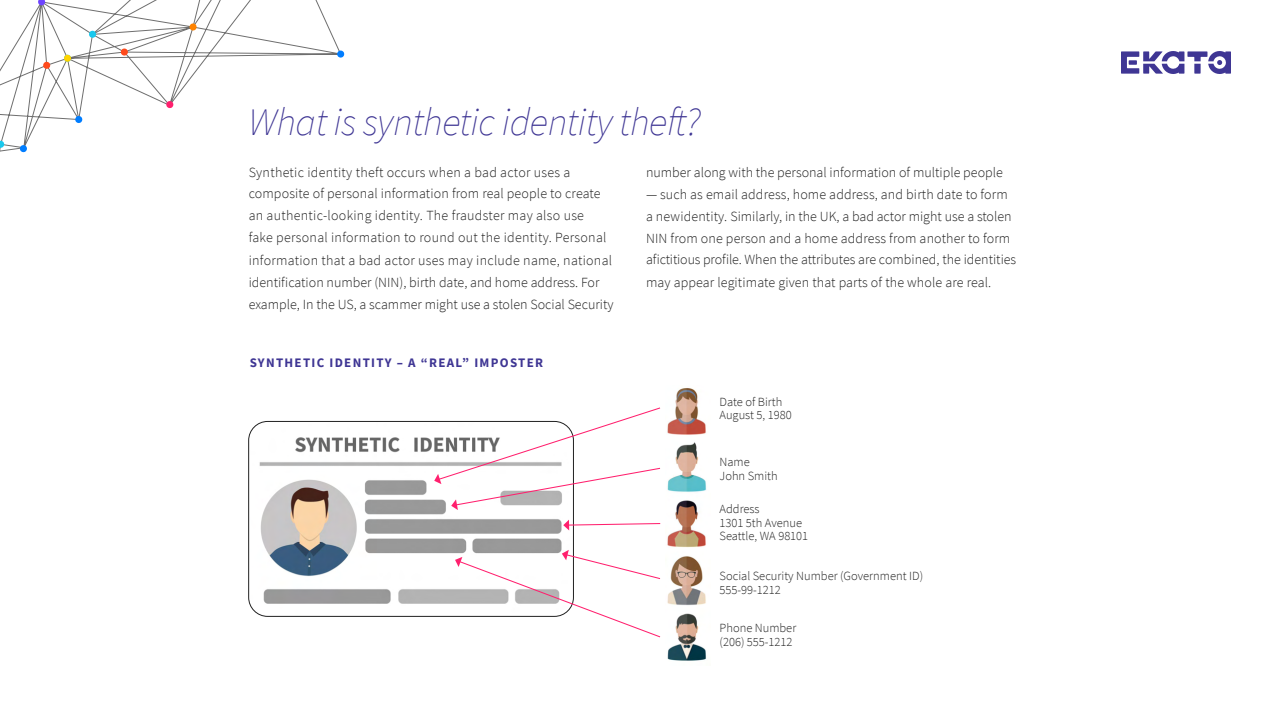
<style>
.page{position:relative;width:1280px;height:720px;background:#fff}
.page>*{position:absolute;margin:0;border:0;box-sizing:border-box;transform-origin:0 0}
.t1{font:italic 200 39px "Source Sans Pro";letter-spacing:-.01em;color:#3f3694}
.Body_copy{font:300 14px/22px "Source Sans Pro";letter-spacing:.01em;color:#212121}
.t2{font:700 13px "Source Sans Pro";letter-spacing:.1em;color:#3f3694}
.Body_copy-2{font:300 12.5px/13.5px "Source Sans Pro";color:#212121}
</style>
<div class="page">
<img style="left:249px;top:421px;width:321px;height:195px">
<svg style="left:434px;top:407px;width:227px;height:103px"></svg>
<svg style="left:563px;top:520px;width:98px;height:10px"></svg>
<svg style="left:455px;top:550px;width:206px;height:88px"></svg>
<svg style="left:0;top:0;width:340px;height:152px"></svg>
<svg style="left:38px;top:0;width:8px;height:6px"></svg>
<svg style="left:337px;top:50px;width:8px;height:8px"></svg>
<svg style="left:166px;top:101px;width:8px;height:8px"></svg>
<svg style="left:120px;top:48px;width:8px;height:8px"></svg>
<svg style="left:189px;top:23px;width:8px;height:8px"></svg>
<svg style="left:89px;top:30px;width:8px;height:8px"></svg>
<svg style="left:75px;top:115px;width:8px;height:9px"></svg>
<svg style="left:64px;top:54px;width:8px;height:8px"></svg>
<svg style="left:43px;top:61px;width:8px;height:8px"></svg>
<svg style="left:19px;top:145px;width:8px;height:8px"></svg>
<svg style="left:0;top:140px;width:5px;height:8px"></svg>
<img style="left:667px;top:388px;width:40px;height:273px">
<svg style="left:1121px;top:51px;width:110px;height:23px"></svg>
<h1 class="t1" style="left:249px;top:99px;width:453px">What is synthetic identity theft?</h1>
<p class="Body_copy" style="left:249px;top:161px;width:366px">Synthetic identity theft occurs when a bad actor uses a composite of personal information from real people to create an authentic-looking identity. The fraudster may also use<br>fake personal information to round out the identity. Personal information that a bad actor uses may include name, national identification number (NIN), birth date, and home address. For example, In the US, a scammer might use a stolen Social Security</p>
<p class="Body_copy" style="left:646px;top:161px;width:358px">number along with the personal information of multiple people</p>
<p class="Body_copy" style="left:646px;top:183px;width:372px">— such as email address, home address, and birth date to form a newidentity. Similarly, in the UK, a bad actor might use a stolen NIN from one person and a home address from another to form afictitious profile. When the attributes are combined, the identities may appear legitimate given that parts of the whole are real.</p>
<h3 class="t2" style="left:250px;top:354px;width:295px">SYNTHETIC IDENTITY – A “REAL” IMPOSTER</h3>
<p class="Body_copy-2" style="left:720px;top:395px;width:64px">Date of Birth</p>
<p class="Body_copy-2" style="left:720px;top:409px;width:74px">August 5, 1980</p>
<p class="Body_copy-2" style="left:720px;top:455px;width:32px">Name</p>
<p class="Body_copy-2" style="left:720px;top:469px;width:60px">John Smith</p>
<p class="Body_copy-2" style="left:720px;top:502px;width:84px">Address<br>1301 5th Avenue</p>
<p class="Body_copy-2" style="left:720px;top:529px;width:90px">Seattle, WA 98101</p>
<p class="Body_copy-2" style="left:720px;top:570px;width:205px">Social Security Number (Government ID)</p>
<p class="Body_copy-2" style="left:720px;top:583px;width:63px">555-99-1212</p>
<p class="Body_copy-2" style="left:720px;top:621px;width:78px">Phone Number</p>
<p class="Body_copy-2" style="left:720px;top:635px;width:75px">(206) 555-1212</p>
</div>
